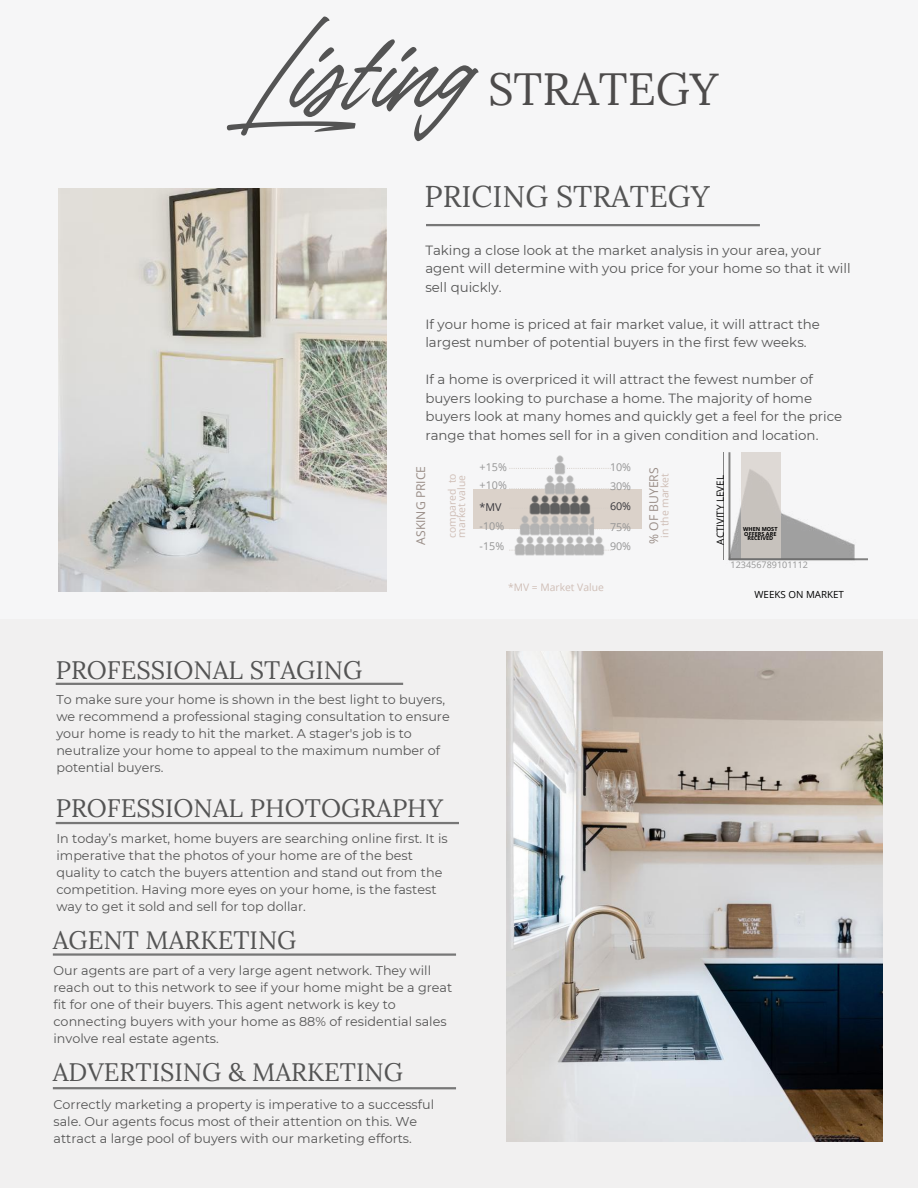
<style>
.page{position:relative;width:918px;height:1188px;background:#f6f6f7}
.page>*{position:absolute;margin:0;border:0;box-sizing:border-box;transform-origin:0 0}
.t1{font:45px "Lora";color:#4d4b4b}
.t2{font:30px "Lora";color:#545454}
.t3{font:25.2px "Lora";color:#545454}
.t4{font:13.35px/18.5px "Montserrat";color:#545454}
.t5{font:12.75px/17px "Montserrat";color:#545454}
.t6{font:12.15px "Open Sans";color:#998d87}
.t7{font:10.8px/19.5px "Open Sans";color:#959595}
.t8{font:10.8px "Open Sans";color:#37363b}
.t9{font:10.35px/9.4px "Open Sans";color:#cfbeb6}
.t10{font:9.75px "Open Sans";color:#000}
.t11{font:9px "Open Sans";color:#959595}
.t12{font:700 5.55px/4.7px "Open Sans";color:#000;text-align:center}
.s1{font-family:"TY Script";font-size:99.6px;color:#545454}
</style>
<div class="page">
<img style="left:58px;top:188px;width:329px;height:403px">
<div style="left:0;top:619px;width:918px;height:569px;background:#f1f0f0"></div>
<img style="left:507px;top:652px;width:376px;height:489px">
<hr style="left:426px;top:224px;width:334px;height:2px;background:#777">
<hr style="left:56px;top:683px;width:347px;height:2px;background:#777">
<div style="left:473px;top:489px;width:169px;height:40px;background:#dbd2ca"></div>
<svg style="left:509px;top:468px;width:42px;height:1px"></svg>
<img style="left:552px;top:455px;width:14px;height:17px">
<svg style="left:509px;top:488px;width:33px;height:1px"></svg>
<svg style="left:576px;top:488px;width:35px;height:1px"></svg>
<img style="left:542px;top:475px;width:10px;height:17px">
<img style="left:552px;top:472px;width:10px;height:20px">
<img style="left:562px;top:472px;width:14px;height:20px">
<img style="left:518px;top:515px;width:10px;height:19px">
<img style="left:528px;top:516px;width:10px;height:18px">
<img style="left:538px;top:516px;width:9px;height:18px">
<img style="left:547px;top:516px;width:10px;height:18px">
<img style="left:557px;top:516px;width:10px;height:18px">
<img style="left:567px;top:516px;width:10px;height:18px">
<img style="left:577px;top:516px;width:10px;height:18px">
<img style="left:587px;top:516px;width:13px;height:18px">
<img style="left:514px;top:534px;width:9px;height:22px">
<img style="left:523px;top:534px;width:10px;height:22px">
<img style="left:533px;top:534px;width:10px;height:22px">
<img style="left:543px;top:534px;width:9px;height:22px">
<img style="left:552px;top:534px;width:10px;height:22px">
<img style="left:562px;top:534px;width:10px;height:22px">
<img style="left:572px;top:534px;width:10px;height:22px">
<img style="left:582px;top:534px;width:10px;height:22px">
<img style="left:592px;top:534px;width:14px;height:22px">
<svg style="left:567px;top:468px;width:44px;height:1px"></svg>
<img style="left:552px;top:492px;width:6px;height:24px">
<img style="left:542px;top:492px;width:10px;height:24px">
<img style="left:529px;top:495px;width:13px;height:21px">
<img style="left:558px;top:492px;width:9px;height:24px">
<img style="left:567px;top:492px;width:10px;height:24px">
<img style="left:577px;top:495px;width:14px;height:21px">
<img style="left:723px;top:456px;width:132px;height:104px">
<div style="left:741px;top:452px;width:39px;height:108px;background:linear-gradient(to bottom,#dbd6d2,#bfbab5)"></div>
<svg style="left:729px;top:554px;width:139px;height:7px"></svg>
<svg style="left:724px;top:452px;width:12px;height:108px"></svg>
<hr style="left:56px;top:822px;width:403px;height:2px;background:#777">
<hr style="left:53px;top:953px;width:403px;height:3px;background:#777">
<hr style="left:53px;top:1087px;width:403px;height:2px;background:#777">
<h1 class="t1" style="left:223px;top:60px;width:497px"><span class="s1">Listing</span> STRATEGY</h1>
<h2 class="t2" style="left:425px;top:177px;width:287px">PRICING STRATEGY</h2>
<p class="t4" style="left:425px;top:241px;width:427px">Taking a close look at the market analysis in your area, your agent will determine with you price for your home so that it will sell quickly.</p>
<p class="t4" style="left:425px;top:315px;width:396px">If your home is priced at fair market value, it will attract the largest number of potential buyers in the first few weeks.</p>
<p class="t4" style="left:425px;top:370px;width:418px">If a home is overpriced it will attract the fewest number of buyers looking to purchase a home. The majority of home buyers look at many homes and quickly get a feel for the price range that homes sell for in a given condition and location.</p>
<p class="t7" style="left:480px;top:458px;width:29px;line-height:18.1px">+15% +10%</p>
<p class="t8" style="left:480px;top:499px;width:23px">*MV</p>
<p class="t7" style="left:480px;top:515px;width:26px;line-height:20.1px">-10% -15%</p>
<p class="t7" style="left:610px;top:457px;width:23px">10%<br>30%</p>
<p class="t8" style="left:610px;top:498px;width:23px">60%</p>
<p class="t7" style="left:610px;top:517px;width:23px">75%<br>90%</p>
<p class="t6" style="left:412px;top:545px;width:80px;rotate:-90deg">ASKING PRICE</p>
<p class="t6" style="left:645px;top:544px;width:78px;rotate:-90deg">% OF BUYERS</p>
<p class="t9" style="left:447px;top:538px;width:66px;rotate:-90deg">compared to market value</p>
<p class="t9" style="left:660px;top:538px;width:66px;rotate:-90deg">in the market</p>
<p class="t10" style="left:714px;top:545px;width:71px;rotate:-90deg">ACTIVITY LEVEL</p>
<p class="t12" style="left:743px;top:526px;width:36px">WHEN MOST<br>OFFERS ARE<br>RECEIVED</p>
<h3 class="t3" style="left:56px;top:653px;width:308px">PROFESSIONAL STAGING</h3>
<p class="t5" style="left:56px;top:691px;width:395px">To make sure your home is shown in the best light to buyers, we recommend a professional staging consultation to ensure your home is ready to hit the market. A stager's job is to neutralize your home to appeal to the maximum number of potential buyers.</p>
<h3 class="t3" style="left:56px;top:791px;width:389px">PROFESSIONAL PHOTOGRAPHY</h3>
<p class="t5" style="left:56px;top:830px;width:393px">In today’s market, home buyers are searching online first. It is imperative that the photos of your home are of the best quality to catch the buyers attention and stand out from the competition. Having more eyes on your home, is the fastest way to get it sold and sell for top dollar.</p>
<h3 class="t3" style="left:53px;top:924px;width:245px">AGENT MARKETING</h3>
<p class="t5" style="left:53px;top:962px;width:400px">Our agents are part of a very large agent network. They will reach out to this network to see if your home might be a great fit for one of their buyers. This agent network is key to connecting buyers with your home as 88% of residential sales involve real estate agents.</p>
<h3 class="t3" style="left:53px;top:1056px;width:352px">ADVERTISING &amp; MARKETING</h3>
<p class="t5" style="left:53px;top:1096px;width:382px">Correctly marketing a property is imperative to a successful sale. Our agents focus most of their attention on this. We attract a large pool of buyers with our marketing efforts.</p>
<p class="t9" style="left:508px;top:582px;width:97px">*MV = Market Value</p>
<p class="t11" style="left:731px;top:558px;width:79px">123456789101112</p>
<p class="t10" style="left:755px;top:588px;width:91px">WEEKS ON MARKET</p>
</div>
